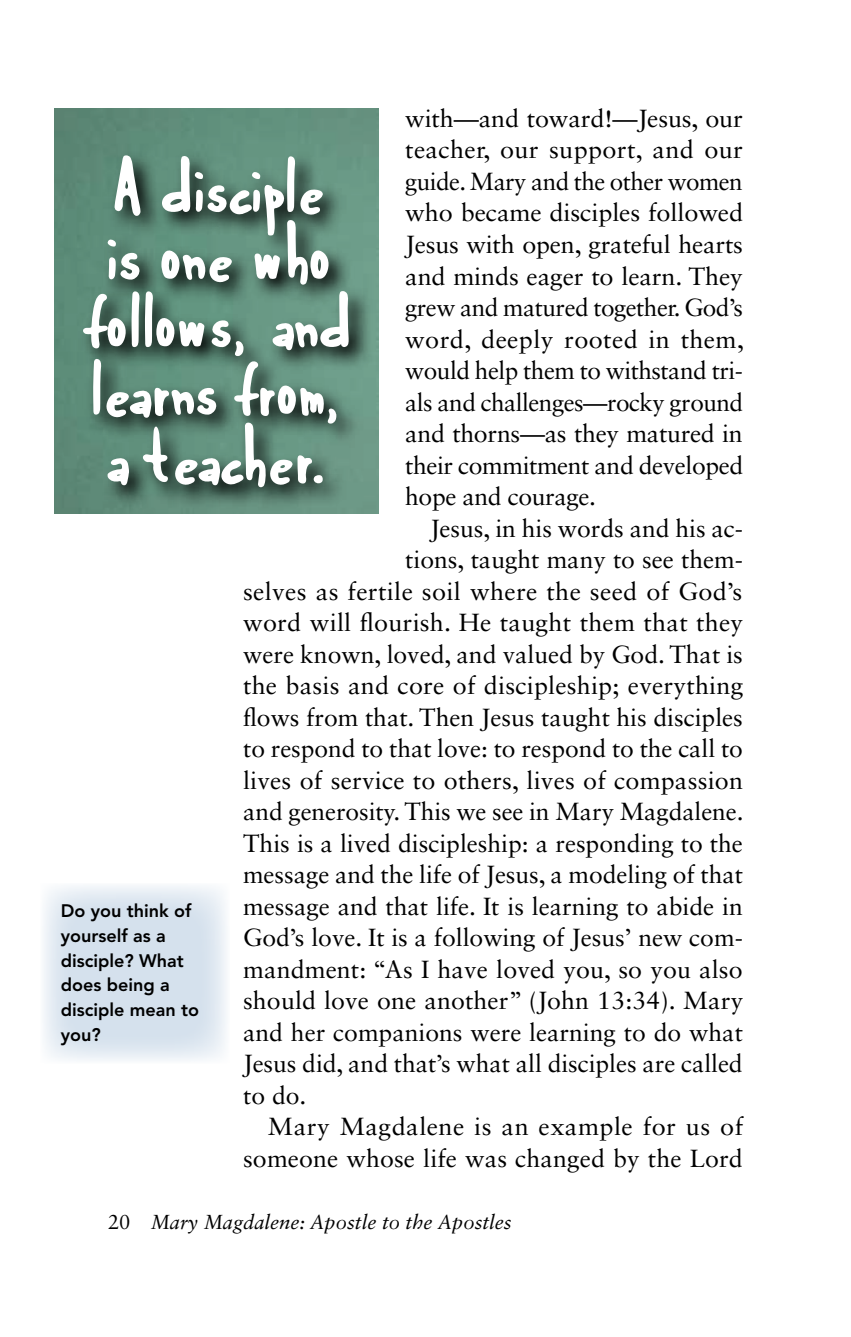
<style>
.page{position:relative;width:851px;height:1337px;background:#fff}
.page>*{position:absolute;margin:0;border:0;box-sizing:border-box;transform-origin:0 0}
.t1{font:112.5px "Scenders";color:#fff}
.t2{font:24.75px/31.5px "Sabon LT Std";color:#000;text-align:justify}
.t3{font:24.75px "Sabon LT Std";letter-spacing:.02em;color:#000}
.t4{font:italic 20.25px "Sabon LT Std";color:#000}
.t5{font:800 18px/24.8px "Avenir LT Std";color:#000}
.s1{font-style:normal}
</style>
<div class="page">
<svg style="left:44px;top:886px;width:182px;height:175px;background:#dce6ef"></svg>
<img style="left:54px;top:108px;width:324px;height:405px">
<svg style="left:78px;top:150px;width:295px;height:361px;background:#537a6a"></svg>
<p class="t2" style="left:405px;top:102px;width:340px">with—and toward!—Jesus, our teacher, our support, and our guide. Mary and the other women who became disciples followed Jesus with open, grateful hearts and minds eager to learn. They grew and matured together. God’s word, deeply rooted in them, would help them to withstand tri&shy;als and challenges—rocky ground and thorns—as they matured in their commitment and developed hope and courage.</p>
<p class="t2" style="left:430px;top:512px;width:314px">Jesus, in his words and his ac-</p>
<p class="t2" style="left:405px;top:543px;width:339px">tions, taught many to see them-</p>
<p class="t2" style="left:243px;top:575px;width:501px">selves as fertile soil where the seed of God’s</p>
<p class="t2" style="left:243px;top:606px;width:501px">word will flourish. He taught them that they</p>
<p class="t2" style="left:243px;top:638px;width:501px">were known, loved, and valued by God. That is</p>
<p class="t2" style="left:243px;top:669px;width:501px">the basis and core of discipleship; everything</p>
<p class="t2" style="left:243px;top:701px;width:501px">flows from that. Then Jesus taught his disciples</p>
<p class="t2" style="left:243px;top:732px;width:501px">to respond to that love: to respond to the call to</p>
<p class="t2" style="left:243px;top:764px;width:501px">lives of service to others, lives of compassion</p>
<p class="t2" style="left:243px;top:795px;width:502px">and generosity. This we see in Mary Magdalene.</p>
<p class="t2" style="left:243px;top:827px;width:501px">This is a lived discipleship: a responding to the</p>
<p class="t2" style="left:243px;top:858px;width:501px">message and the life of Jesus, a modeling of that</p>
<p class="t2" style="left:243px;top:890px;width:501px">message and that life. It is learning to abide in</p>
<p class="t2" style="left:243px;top:921px;width:501px">God’s love. It is a following of Jesus’ new com-</p>
<p class="t2" style="left:243px;top:953px;width:501px">mandment: “As I have loved you, so you also</p>
<p class="t2" style="left:243px;top:984px;width:501px">should love one another” (John 13:34). Mary</p>
<p class="t2" style="left:243px;top:1016px;width:501px">and her companions were learning to do what</p>
<p class="t2" style="left:243px;top:1047px;width:501px">Jesus did, and that’s what all disciples are called</p>
<p class="t2" style="left:243px;top:1079px;width:65px">to do.</p>
<p class="t3" style="left:268px;top:1112px;width:477px">Mary Magdalene is an example for us of</p>
<p class="t2" style="left:243px;top:1142px;width:501px">someone whose life was changed by the Lord</p>
<h1 class="t1" style="left:110px;top:139px;width:213px">A disciple</h1>
<h1 class="t1" style="left:104px;top:207px;width:226px">is one who</h1>
<h1 class="t1" style="left:83px;top:274px;width:268px">follows, and</h1>
<h1 class="t1" style="left:87px;top:342px;width:260px">learns from,</h1>
<h1 class="t1" style="left:106px;top:409px;width:222px">a teacher.</h1>
<p class="t5" style="left:61px;top:898px;width:140px">Do you think of yourself as a disciple? What does being a disciple mean to you?</p>
<p class="t4" style="left:108px;top:1209px;width:405px"><span class="s1">20</span> Mary Magdalene: Apostle to the Apostles</p>
</div>
